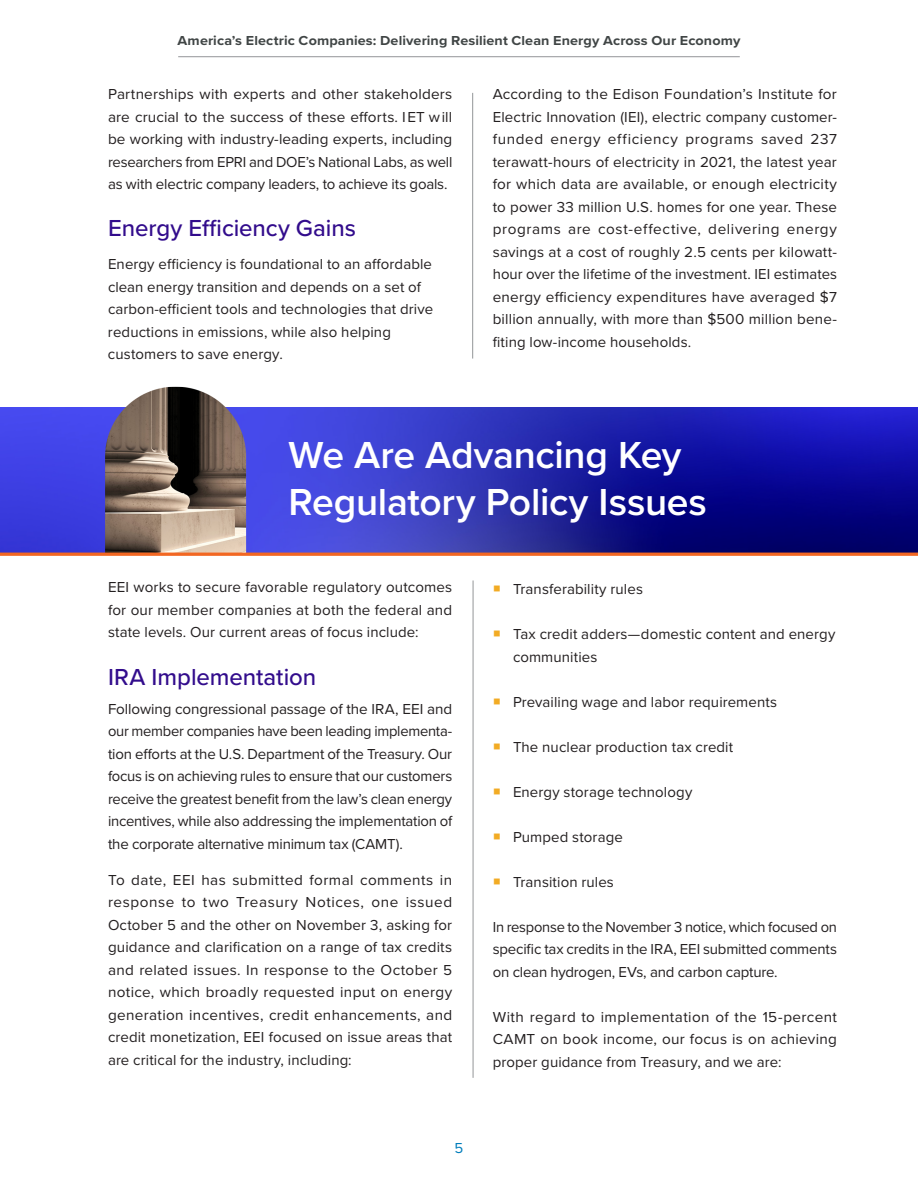
<style>
.page{position:relative;width:918px;height:1188px;background:#fff}
.page>*{position:absolute;margin:0;border:0;box-sizing:border-box;transform-origin:0 0}
.t1{font:600 39px/46.8px "Proxima Nova";letter-spacing:-.01em;color:#fff}
.Speech_Section_Subhe{font:500 24px "Proxima Nova";letter-spacing:-.005em;color:#320c8c}
.Speech_Text{font:15px/22.5px "Proxima Nova";letter-spacing:.005em;color:#231f20;text-align:justify}
.Speech_Section_Subhe-2{font:15px/22.5px "Proxima Nova";letter-spacing:.005em;color:#231f20;text-align:justify}
.t2{font:15px "Proxima Nova";color:#007dbb}
.t3{font:700 13.5px "Proxima Nova";letter-spacing:.01em;color:#404545;scale:1.06 1}
.s1{color:#f2ab24}
</style>
<div class="page">
<hr style="left:178px;top:56px;width:562px;height:1px;background:#939598">
<img style="left:0;top:408px;width:918px;height:145px">
<img style="left:94px;top:386px;width:159px;height:167px">
<hr style="left:0;top:553px;width:918px;height:3px;background:#f26722">
<hr style="left:472px;top:93px;width:1px;height:266px;background:#939598">
<hr style="left:473px;top:580px;width:1px;height:498px;background:#939598">
<p class="t3" style="left:178px;top:31px;width:532px">America’s Electric Companies: Delivering Resilient Clean Energy Across Our Economy</p>
<p class="Speech_Section_Subhe-2" style="left:108px;top:82px;width:346px">Partnerships with experts and other stakeholders are crucial to the success of these efforts. IET will be working with industry-leading experts, including researchers from EPRI and DOE’s National Labs, as well as with electric company leaders, to achieve its goals.</p>
<p class="Speech_Section_Subhe" style="left:108px;top:210px;width:250px">Energy Efficiency Gains</p>
<p class="Speech_Section_Subhe-2" style="left:108px;top:252px;width:327px;text-align:left">Energy efficiency is foundational to an affordable clean energy transition and depends on a set of carbon-efficient tools and technologies that drive reductions in emissions, while also helping customers to save energy.</p>
<p class="Speech_Text" style="left:493px;top:82px;width:346px">According to the Edison Foundation’s Institute for Electric Innovation (IEI), electric company customer&shy;funded energy efficiency programs saved 237 terawatt-hours of electricity in 2021, the latest year for which data are available, or enough electricity to power 33 million U.S. homes for one year. These programs are cost-effective, delivering energy savings at a cost of roughly 2.5 cents per kilowatt&shy;hour over the lifetime of the investment. IEI estimates energy efficiency expenditures have averaged $7 billion annually, with more than $500 million bene&shy;fiting low-income households.</p>
<p class="t1" style="left:288px;top:431px;width:420px">We Are Advancing Key<br>Regulatory Policy Issues</p>
<p class="Speech_Text" style="left:108px;top:575px;width:346px">EEI works to secure favorable regulatory outcomes for our member companies at both the federal and state levels. Our current areas of focus include:</p>
<p class="Speech_Section_Subhe" style="left:108px;top:659px;width:210px">IRA Implementation</p>
<p class="Speech_Text" style="left:108px;top:697px;width:346px">Following congressional passage of the IRA, EEI and our member companies have been leading implementa&shy;tion efforts at the U.S. Department of the Treasury. Our focus is on achieving rules to ensure that our customers receive the greatest benefit from the law’s clean energy incentives, while also addressing the implementation of the corporate alternative minimum tax (CAMT).</p>
<p class="Speech_Text" style="left:108px;top:868px;width:346px">To date, EEI has submitted formal comments in response to two Treasury Notices, one issued October 5 and the other on November 3, asking for guidance and clarification on a range of tax credits and related issues. In response to the October 5 notice, which broadly requested input on energy generation incentives, credit enhancements, and credit monetization, EEI focused on issue areas that are critical for the industry, including:</p>
<p class="t2" style="left:455px;top:1137px;width:10px">5</p>
<p class="Speech_Text" style="left:493px;top:577px;width:152px"><span class="s1">○</span> Transferability rules</p>
<p class="Speech_Text" style="left:513px;top:622px;width:324px;text-indent:-20px"><span class="s1">○</span> Tax credit adders—domestic content and energy communities</p>
<p class="Speech_Text" style="left:493px;top:690px;width:286px"><span class="s1">○</span> Prevailing wage and labor requirements</p>
<p class="Speech_Text" style="left:493px;top:735px;width:242px"><span class="s1">○</span> The nuclear production tax credit</p>
<p class="Speech_Text" style="left:493px;top:780px;width:201px"><span class="s1">○</span> Energy storage technology</p>
<p class="Speech_Text" style="left:493px;top:825px;width:132px"><span class="s1">○</span> Pumped storage</p>
<p class="Speech_Text" style="left:493px;top:870px;width:123px"><span class="s1">○</span> Transition rules</p>
<p class="Speech_Text" style="left:493px;top:915px;width:346px">In response to the November 3 notice, which focused on specific tax credits in the IRA, EEI submitted comments on clean hydrogen, EVs, and carbon capture.</p>
<p class="Speech_Text" style="left:493px;top:1005px;width:346px">With regard to implementation of the 15-percent CAMT on book income, our focus is on achieving proper guidance from Treasury, and we are:</p>
</div>
